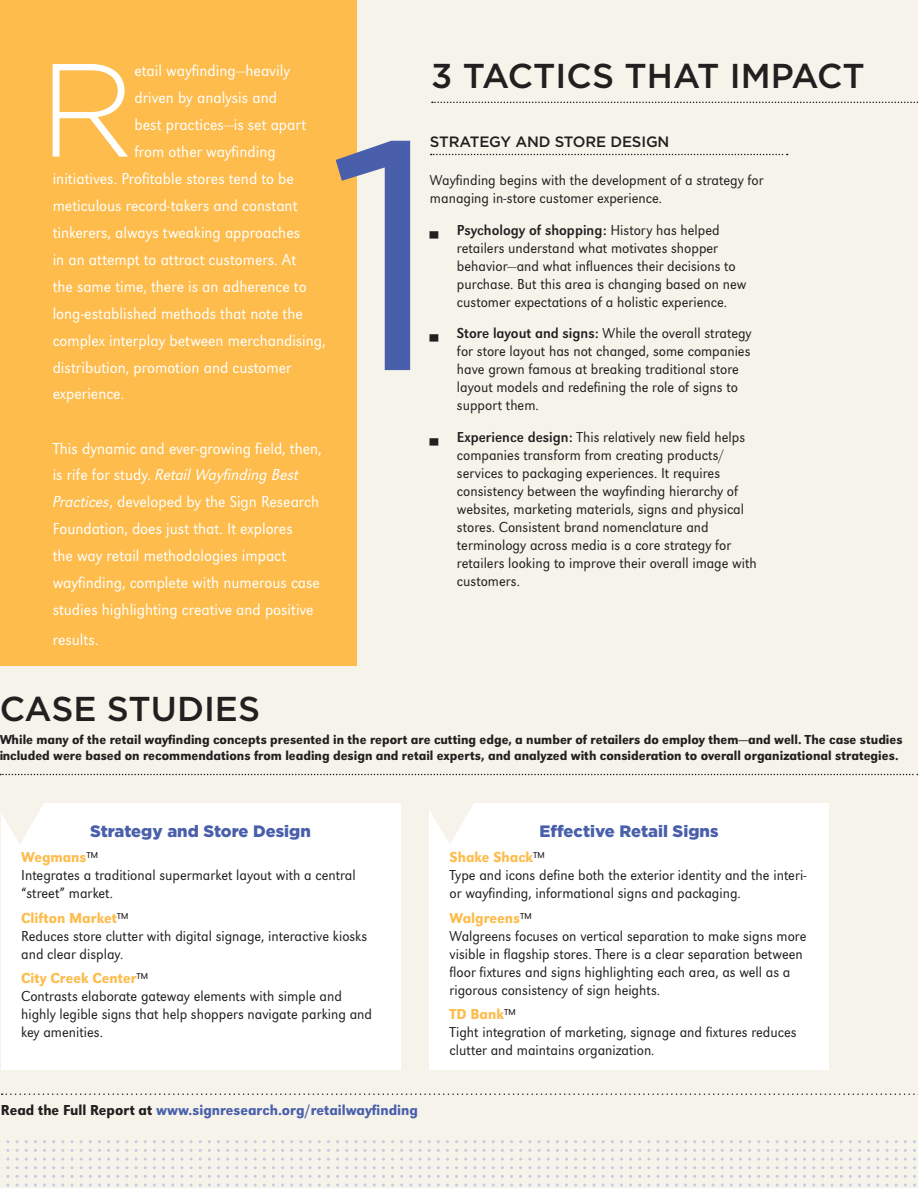
<style>
.page{position:relative;width:918px;height:1188px;background:#f5f3ea}
.page>*{position:absolute;margin:0;border:0;box-sizing:border-box;transform-origin:0 0}
.t1{font:325.2px "Gotham";color:#495fab}
.t2{font:300 132.15px "Gotham";color:#fff}
.t3{font:500 34.5px "Gotham";color:#231f20}
.t4{font:300 16.5px/27px "URW Grotesk Nar";color:#fff}
.t5{font:900 16.5px "Gotham";color:#495fab}
.t6{font:300 15px/18px "URW Grotesk Nar";color:#231f20}
.t7{font:500 15px "URW Grotesk Nar";color:#495fab}
.t8{font:500 15px "Gotham";letter-spacing:-.01em;color:#231f20}
.t9{font:500 13.5px/16.2px "URW Grotesk Nar";color:#231f20}
.s1{font-style:italic}
.s2{font-family:"Times New Roman";font-weight:400;font-size:12px}
.s3{font-weight:400}
.s4{font-weight:500;color:#fdbc4c}
.s5{color:#231f20}
</style>
<div class="page">
<div style="left:0;top:0;width:357px;height:665px;background:#fdbc4c"></div>
<svg style="left:432px;top:102px;width:486px;height:1px"></svg>
<svg style="left:6px;top:1140px;width:910px;height:3px"></svg>
<svg style="left:6px;top:1158px;width:910px;height:11px"></svg>
<svg style="left:6px;top:1184px;width:910px;height:3px"></svg>
<svg style="left:6px;top:1149px;width:910px;height:3px"></svg>
<svg style="left:6px;top:1175px;width:910px;height:3px"></svg>
<svg style="left:431px;top:154px;width:357px;height:1px"></svg>
<svg style="left:0;top:774px;width:918px;height:1px"></svg>
<svg style="left:2px;top:1093px;width:916px;height:2px"></svg>
<div style="left:1px;top:804px;width:399px;height:266px;background:#fff"></div>
<div style="left:429px;top:804px;width:400px;height:266px;background:#fff"></div>
<svg style="left:1px;top:803px;width:51px;height:41px"></svg>
<svg style="left:429px;top:803px;width:53px;height:41px"></svg>
<h2 class="t2" style="left:39px;top:26px;width:97px">R</h2>
<p class="t4" style="left:135px;top:57px;width:157px">etail wayfinding—heavily</p>
<p class="t4" style="left:135px;top:84px;width:144px">driven by analysis and</p>
<p class="t4" style="left:135px;top:111px;width:173px">best practices—is set apart</p>
<p class="t4" style="left:135px;top:138px;width:143px">from other wayfinding</p>
<p class="t4" style="left:53px;top:165px;width:243px">initiatives. Profitable stores tend to be</p>
<p class="t4" style="left:53px;top:192px;width:246px">meticulous record-takers and constant</p>
<p class="t4" style="left:53px;top:218px;width:249px">tinkerers, always tweaking approaches</p>
<p class="t4" style="left:53px;top:245px;width:245px">in an attempt to attract customers. At</p>
<p class="t4" style="left:53px;top:272px;width:255px">the same time, there is an adherence to</p>
<p class="t4" style="left:53px;top:299px;width:252px">long-established methods that note the</p>
<p class="t4" style="left:53px;top:326px;width:275px">complex interplay between merchandising,</p>
<p class="t4" style="left:53px;top:353px;width:240px">distribution, promotion and customer</p>
<p class="t4" style="left:53px;top:380px;width:73px">experience.</p>
<p class="t4" style="left:53px;top:434px;width:271px">This dynamic and ever-growing field, then, is rife for study. <span class="s1">Retail Wayfinding Best Practices</span>, developed by the Sign Research Foundation, does just that. It explores<br>the way retail methodologies impact wayfinding, complete with numerous case studies highlighting creative and positive</p>
<p class="t4" style="left:53px;top:626px;width:47px">results.</p>
<h3 class="t3" style="left:431px;top:53px;width:435px">3 TACTICS THAT IMPACT</h3>
<h1 class="t1" style="left:327px;top:47px;width:118px">1</h1>
<p class="t8" style="left:430px;top:132px;width:241px">STRATEGY AND STORE DESIGN</p>
<p class="t6" style="left:430px;top:171px;width:335px">Wayfinding begins with the development of a strategy for managing in-store customer experience.</p>
<p class="t6" style="left:457px;top:221px;width:291px;text-indent:-27px"><span class="s2">▄</span> <span class="s3">Psychology of shopping:</span> History has helped retailers understand what motivates shopper behavior—and what influences their decisions to purchase. But this area is changing based on new customer expectations of a holistic experience.</p>
<p class="t6" style="left:457px;top:324px;width:296px;text-indent:-27px"><span class="s2">▄</span> <span class="s3">Store layout and signs:</span> While the overall strategy for store layout has not changed, some companies have grown famous at breaking traditional store layout models and redefining the role of signs to support them.</p>
<p class="t6" style="left:457px;top:428px;width:301px;text-indent:-27px"><span class="s2">▄</span> <span class="s3">Experience design:</span> This relatively new field helps companies transform from creating products/ services to packaging experiences. It requires consistency between the wayfinding hierarchy of websites, marketing materials, signs and physical stores. Consistent brand nomenclature and terminology across media is a core strategy for retailers looking to improve their overall image with customers.</p>
<h3 class="t3" style="left:-1px;top:686px;width:262px">CASE STUDIES</h3>
<p class="t9" style="left:-1px;top:732px;width:905px">While many of the retail wayfinding concepts presented in the report are cutting edge, a number of retailers do employ them—and well. The case studies included were based on recommendations from leading design and retail experts, and analyzed with consideration to overall organizational strategies.</p>
<p class="t5" style="left:90px;top:820px;width:222px">Strategy and Store Design</p>
<p class="t6" style="left:21px;top:848px;width:336px"><span class="s4">Wegmans</span>™<br>Integrates a traditional supermarket layout with a central “street” market.</p>
<p class="t6" style="left:21px;top:909px;width:348px"><span class="s4">Clifton Market</span>™<br>Reduces store clutter with digital signage, interactive kiosks and clear display.</p>
<p class="t6" style="left:21px;top:969px;width:352px"><span class="s4">City Creek Center</span>™<br>Contrasts elaborate gateway elements with simple and highly legible signs that help shoppers navigate parking and key amenities.</p>
<p class="t7" style="left:1px;top:1101px;width:419px"><span class="s5">Read the Full Report at</span> www.signresearch.org/retailwayfinding</p>
<p class="t5" style="left:539px;top:820px;width:181px">Effective Retail Signs</p>
<p class="t6" style="left:450px;top:848px;width:358px"><span class="s4">Shake Shack</span>™<br>Type and icons define both the exterior identity and the interi&shy;or wayfinding, informational signs and packaging.</p>
<p class="t6" style="left:450px;top:909px;width:358px"><span class="s4">Walgreens</span>™<br>Walgreens focuses on vertical separation to make signs more visible in flagship stores. There is a clear separation between floor fixtures and signs highlighting each area, as well as a rigorous consistency of sign heights.</p>
<p class="t6" style="left:450px;top:1005px;width:349px"><span class="s4">TD Bank</span>™<br>Tight integration of marketing, signage and fixtures reduces clutter and maintains organization.</p>
</div>
